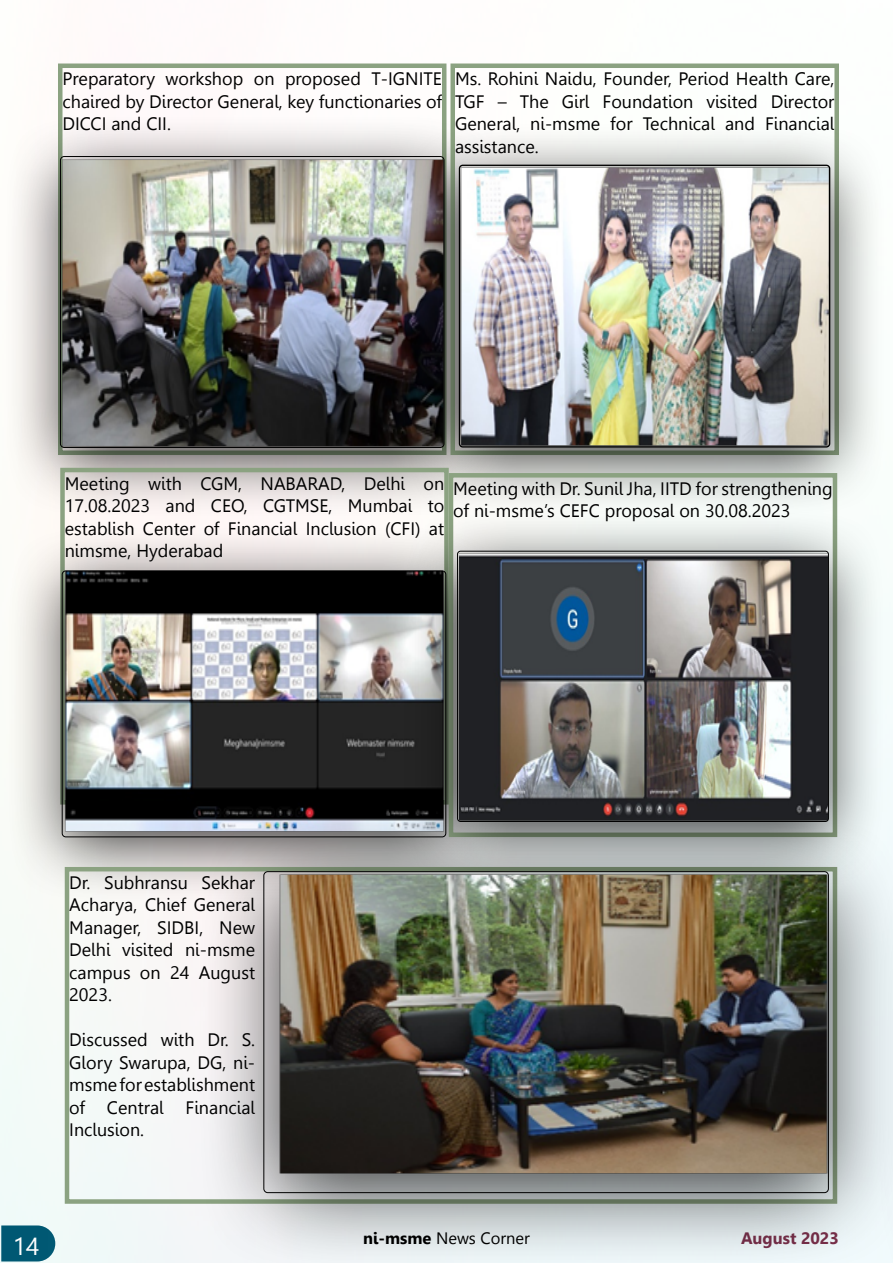
<style>
.page{position:relative;width:893px;height:1263px;background:#fff}
.page>*{position:absolute;margin:0;border:0;box-sizing:border-box;transform-origin:0 0}
.t1{font:24.75px "Leelawadee";color:#fff}
.t2{font:18px/22.5px "Leelawadee";color:#000;text-align:justify}
.t3{font:16.5px "Leelawadee";color:#000}
.t4{font:700 16.5px "Leelawadee";color:#79304b}
.s1{font-weight:700}
</style>
<div class="page">
<svg style="left:1px;top:1225px;width:54px;height:36px;background:#13657e"></svg>
<div style="left:3px;top:113px;width:499px;height:405px;background:#000;opacity:.75"></div>
<img style="left:62px;top:158px;width:340px;height:288px">
<div style="left:402px;top:121px;width:486px;height:396px;background:#000;opacity:.75"></div>
<img style="left:461px;top:167px;width:369px;height:280px">
<div style="left:459px;top:165px;width:371px;height:283px;border:1px solid #000;border-radius:3px"></div>
<div style="left:6px;top:524px;width:497px;height:380px;background:#000;opacity:.75"></div>
<img style="left:64px;top:573px;width:337px;height:259px">
<div style="left:196px;top:811px;width:697px;height:452px;background:#000;opacity:.75"></div>
<img style="left:278px;top:873px;width:549px;height:302px">
<div style="left:401px;top:508px;width:484px;height:383px;background:#000;opacity:.75"></div>
<img style="left:459px;top:553px;width:368px;height:267px">
<div style="left:457px;top:551px;width:372px;height:271px;border:1px solid #000;border-radius:3px"></div>
<div style="left:873px;top:819px;width:20px;height:444px;background:#e7eff2"></div>
<p class="t2" style="left:63px;top:68px;width:381px">Preparatory workshop on proposed T-IGNITE chaired by Director General, key functionaries of DICCI and CII.</p>
<p class="t2" style="left:455px;top:68px;width:381px">Ms. Rohini Naidu, Founder, Period Health Care, TGF – The Girl Foundation visited Director General, ni-msme for Technical and Financial assistance.</p>
<p class="t2" style="left:65px;top:472px;width:381px">Meeting with CGM, NABARAD, Delhi on 17.08.2023 and CEO, CGTMSE, Mumbai to establish Center of Financial Inclusion (CFI) at nimsme, Hyderabad</p>
<p class="t2" style="left:453px;top:477px;width:381px">Meeting with Dr. Sunil Jha, IITD for strengthening of ni-msme’s CEFC proposal on 30.08.2023</p>
<p class="t2" style="left:69px;top:871px;width:187px">Dr. Subhransu Sekhar Acharya, Chief General Manager, SIDBI, New Delhi visited ni-msme campus on 24 August 2023.</p>
<p class="t2" style="left:69px;top:1029px;width:187px">Discussed with Dr. S.<br>Glory Swarupa, DG, ni&shy;msme for establishment of Central Financial Inclusion.</p>
<h1 class="t1" style="left:13px;top:1232px;width:28px">14</h1>
<p class="t3" style="left:363px;top:1228px;width:168px"><span class="s1">ni-msme</span> News Corner</p>
<p class="t4" style="left:741px;top:1228px;width:99px">August 2023</p>
</div>
